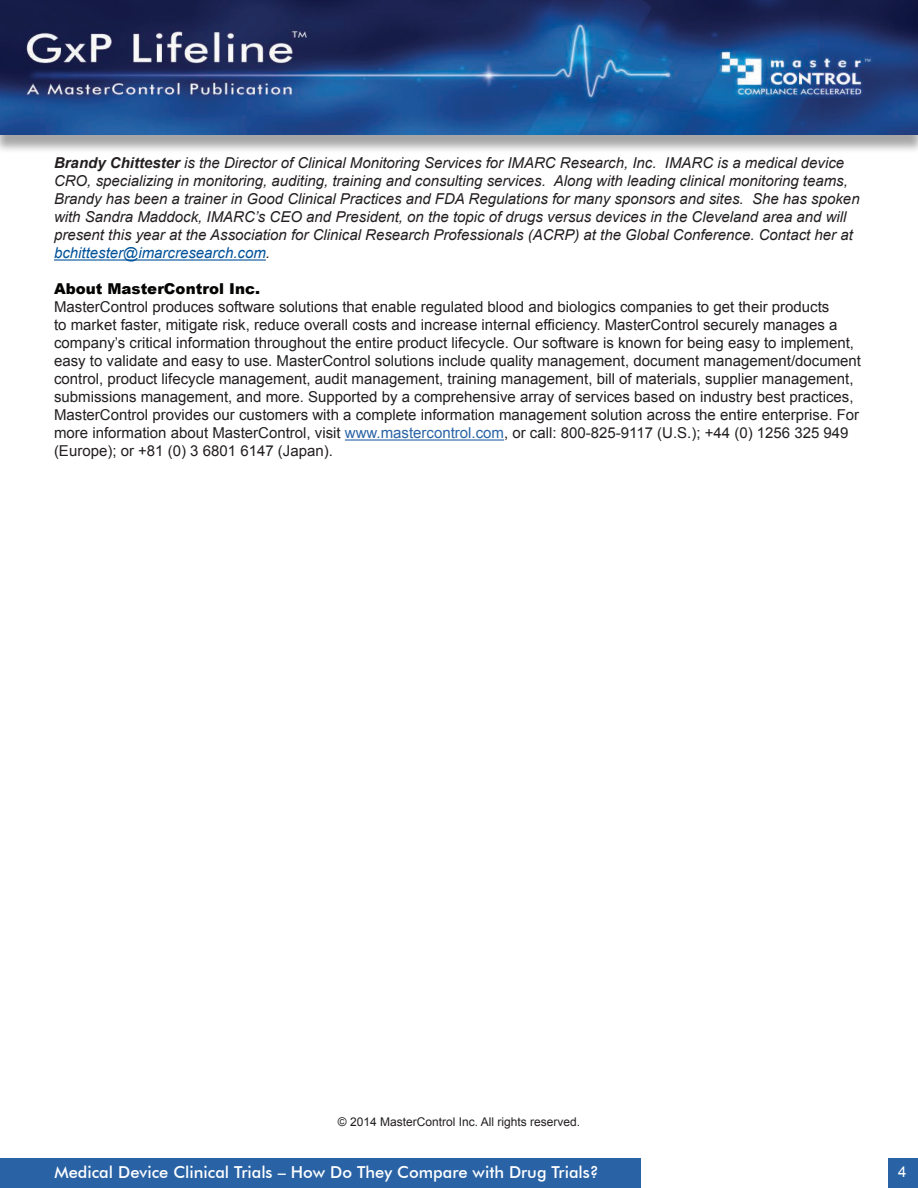
<style>
.page{position:relative;width:918px;height:1188px;background:#fff}
.page>*{position:absolute;margin:0;border:0;box-sizing:border-box;transform-origin:0 0}
.t1{font:500 16.5px "Futura BT";color:#fff}
.t2{font:15px/18px "Arial";color:#231f20}
.t3{font:italic 15px/18px "Arial";color:#231f20}
.t4{font:900 15px "Arial";color:#040503}
.t5{font:15px "Arial";color:#fff}
.t6{font:12px "Arial";color:#231f20}
.s1{font-weight:700}
.s2{color:#01529a}
.s3{color:#2963a6}
</style>
<div class="page">
<div style="left:0;top:3px;width:918px;height:151px;background:#231f20;opacity:.4"></div>
<img style="left:0;top:0;width:918px;height:135px">
<div style="left:0;top:1158px;width:640px;height:30px;background:#2963a6"></div>
<div style="left:888px;top:1158px;width:30px;height:30px;background:#2963a6"></div>
<hr style="left:54px;top:259px;width:212px;height:2px;background:#01529a">
<hr style="left:345px;top:439px;width:159px;height:2px;background:#2963a6">
<p class="t3" style="left:54px;top:154px;width:807px"><span class="s1">Brandy Chittester</span> is the Director of Clinical Monitoring Services for IMARC Research, Inc. IMARC is a medical device CRO, specializing in monitoring, auditing, training and consulting services. Along with leading clinical monitoring teams, Brandy has been a trainer in Good Clinical Practices and FDA Regulations for many sponsors and sites. She has spoken with Sandra Maddock, IMARC’s CEO and President, on the topic of drugs versus devices in the Cleveland area and will present this year at the Association for Clinical Research Professionals (ACRP) at the Global Conference. Contact her at <span class="s2">bchittester@imarcresearch.com</span>.</p>
<p class="t4" style="left:54px;top:278px;width:208px">About MasterControl Inc.</p>
<p class="t2" style="left:54px;top:298px;width:809px">MasterControl produces software solutions that enable regulated blood and biologics companies to get their products<br>to market faster, mitigate risk, reduce overall costs and increase internal efficiency. MasterControl securely manages a company’s critical information throughout the entire product lifecycle. Our software is known for being easy to implement, easy to validate and easy to use. MasterControl solutions include quality management, document management/document control, product lifecycle management, audit management, training management, bill of materials, supplier management, submissions management, and more. Supported by a comprehensive array of services based on industry best practices, MasterControl provides our customers with a complete information management solution across the entire enterprise. For more information about MasterControl, visit <span class="s3">www.mastercontrol.com</span>, or call: 800-825-9117 (U.S.); +44 (0) 1256 325 949 (Europe); or +81 (0) 3 6801 6147 (Japan).</p>
<p class="t6" style="left:338px;top:1114px;width:244px">© 2014 MasterControl Inc. All rights reserved.</p>
<p class="t1" style="left:54px;top:1162px;width:546px">Medical Device Clinical Trials – How Do They Compare with Drug Trials?</p>
<p class="t5" style="left:898px;top:1162px;width:10px">4</p>
</div>
